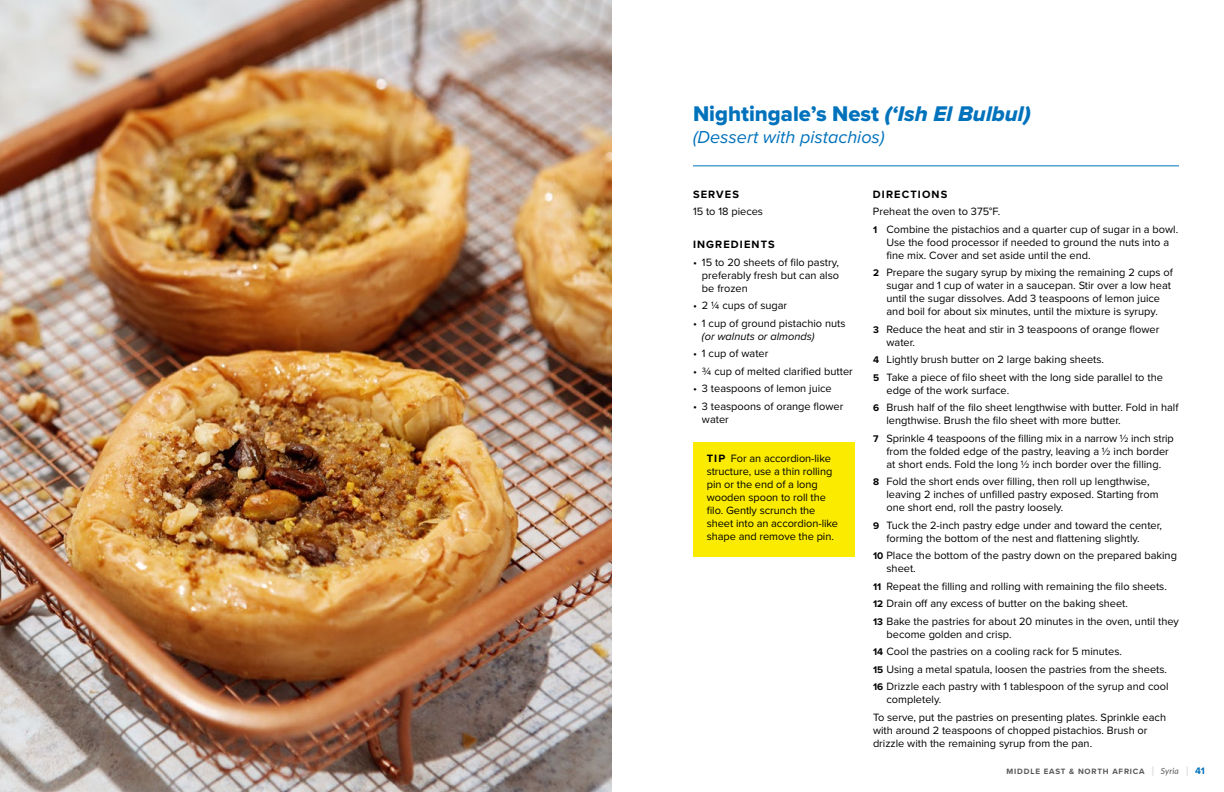
<style>
.page{position:relative;width:1224px;height:792px;background:#fff}
.page>*{position:absolute;margin:0;border:0;box-sizing:border-box;transform-origin:0 0}
.t1{font:22px "Proxima Nova Extrabld";color:#0072bc}
.t2{font:italic 18px "Proxima Nova";color:#0072bc}
.t3{font:11px/13px "Proxima Nova";color:#000}
.t4{font:700 11px "Proxima Nova";letter-spacing:.1em;color:#000}
.t5{font:italic 11px "Proxima Nova";color:#000}
.t6{font:700 8px "Proxima Nova";letter-spacing:.1em;color:#58585b}
.s1{font-family:"Proxima Nova Extrabld It"}
.s2{font-weight:700}
.s3{font-weight:700;font-size:10px}
.s4{font-family:"Lato";font-weight:500;font-size:9.8px;color:#d1d3d4}
.s5{font-family:"Lato";font-weight:400;font-style:italic;font-size:8.5px}
.s6{font-size:9.8px;color:#0072bc}
</style>
<div class="page">
<img style="left:0;top:0;width:612px;height:792px">
<div style="left:693px;top:442px;width:162px;height:115px;background:#faeb00"></div>
<hr style="left:693px;top:166px;width:486px;height:1px;background:#0072bc">
<h1 class="t1" style="left:693px;top:97px;width:339px">Nightingale’s Nest <span class="s1">(‘Ish El Bulbul)</span></h1>
<h2 class="t2" style="left:693px;top:123px;width:193px">(Dessert with pistachios)</h2>
<p class="t4" style="left:693px;top:186px;width:48px">SERVES</p>
<p class="t3" style="left:693px;top:205px;width:72px">15 to 18 pieces</p>
<p class="t4" style="left:693px;top:236px;width:83px">INGREDIENTS</p>
<p class="t3" style="left:702px;top:255px;width:139px;text-align:justify;text-indent:-9px">• 15 to 20 sheets of filo pastry, preferably fresh but can also be frozen</p>
<p class="t3" style="left:693px;top:299px;width:96px">• 2 ¼ cups of sugar</p>
<p class="t3" style="left:693px;top:316px;width:154px">• 1 cup of ground pistachio nuts</p>
<p class="t5" style="left:702px;top:328px;width:114px">(or walnuts or almonds)</p>
<p class="t3" style="left:693px;top:347px;width:77px">• 1 cup of water</p>
<p class="t3" style="left:693px;top:364px;width:161px">• ¾ cup of melted clarified butter</p>
<p class="t3" style="left:693px;top:382px;width:140px">• 3 teaspoons of lemon juice</p>
<p class="t3" style="left:702px;top:399px;width:143px;text-indent:-9px">• 3 teaspoons of orange flower water</p>
<p class="t3" style="left:707px;top:452px;width:133px"><span class="s2">TIP</span> For an accordion-like structure, use a thin rolling pin or the end of a long wooden spoon to roll the filo. Gently scrunch the sheet into an accordion-like shape and remove the pin.</p>
<p class="t4" style="left:873px;top:186px;width:76px">DIRECTIONS</p>
<p class="t3" style="left:873px;top:202px;width:307px;line-height:17.5px">Preheat the oven to 375°F.<br><span class="s3">1</span> Combine the pistachios and a quarter cup of sugar in a bowl.</p>
<p class="t3" style="left:886px;top:235px;width:284px">Use the food processor if needed to ground the nuts into a fine mix. Cover and set aside until the end.</p>
<p class="t3" style="left:886px;top:266px;width:288px;text-indent:-14px"><span class="s3">2</span> Prepare the sugary syrup by mixing the remaining 2 cups of sugar and 1 cup of water in a saucepan. Stir over a low heat until the sugar dissolves. Add 3 teaspoons of lemon juice and boil for about six minutes, until the mixture is syrupy.</p>
<p class="t3" style="left:886px;top:322px;width:274px;text-indent:-14px"><span class="s3">3</span> Reduce the heat and stir in 3 teaspoons of orange flower water.</p>
<p class="t3" style="left:873px;top:350px;width:291px;line-height:17.5px"><span class="s3">4</span> Lightly brush butter on 2 large baking sheets.<br><span class="s3">5</span> Take a piece of filo sheet with the long side parallel to the</p>
<p class="t3" style="left:873px;top:381px;width:307px;line-height:17.5px;text-indent:14px">edge of the work surface.<br><span class="s3">6</span> Brush half of the filo sheet lengthwise with butter. Fold in half</p>
<p class="t3" style="left:873px;top:411px;width:302px;line-height:17.5px;text-indent:14px">lengthwise. Brush the filo sheet with more butter.<br><span class="s3">7</span> Sprinkle 4 teaspoons of the filling mix in a narrow ½ inch strip</p>
<p class="t3" style="left:886px;top:444px;width:284px">from the folded edge of the pastry, leaving a ½ inch border at short ends. Fold the long ½ inch border over the filling.</p>
<p class="t3" style="left:886px;top:475px;width:274px;text-indent:-14px"><span class="s3">8</span> Fold the short ends over filling, then roll up lengthwise, leaving 2 inches of unfilled pastry exposed. Starting from one short end, roll the pastry loosely.</p>
<p class="t3" style="left:886px;top:518px;width:277px;text-indent:-14px"><span class="s3">9</span> Tuck the 2-inch pastry edge under and toward the center, forming the bottom of the nest and flattening slightly.</p>
<p class="t3" style="left:886px;top:549px;width:292px;text-indent:-14px"><span class="s3">10</span> Place the bottom of the pastry down on the prepared baking sheet.</p>
<p class="t3" style="left:873px;top:577px;width:308px;line-height:17.5px"><span class="s3">11</span> Repeat the filling and rolling with remaining the filo sheets.<br><span class="s3">12</span> Drain off any excess of butter on the baking sheet.<br><span class="s3">13</span> Bake the pastries for about 20 minutes in the oven, until they</p>
<p class="t3" style="left:873px;top:625px;width:297px;line-height:17.5px;text-indent:14px">become golden and crisp.<br><span class="s3">14</span> Cool the pastries on a cooling rack for 5 minutes.<br><span class="s3">15</span> Using a metal spatula, loosen the pastries from the sheets.<br><span class="s3">16</span> Drizzle each pastry with 1 tablespoon of the syrup and cool</p>
<p class="t3" style="left:873px;top:690px;width:295px;line-height:17.5px;text-indent:13px">completely.<br>To serve, put the pastries on presenting plates. Sprinkle each</p>
<p class="t3" style="left:873px;top:723px;width:276px">with around 2 teaspoons of chopped pistachios. Brush or drizzle with the remaining syrup from the pan.</p>
<p class="t6" style="left:1007px;top:765px;width:200px">MIDDLE EAST &amp; NORTH AFRICA <span class="s4">|</span> <span class="s5">Syria</span> <span class="s4">|</span> <span class="s6">41</span></p>
</div>
